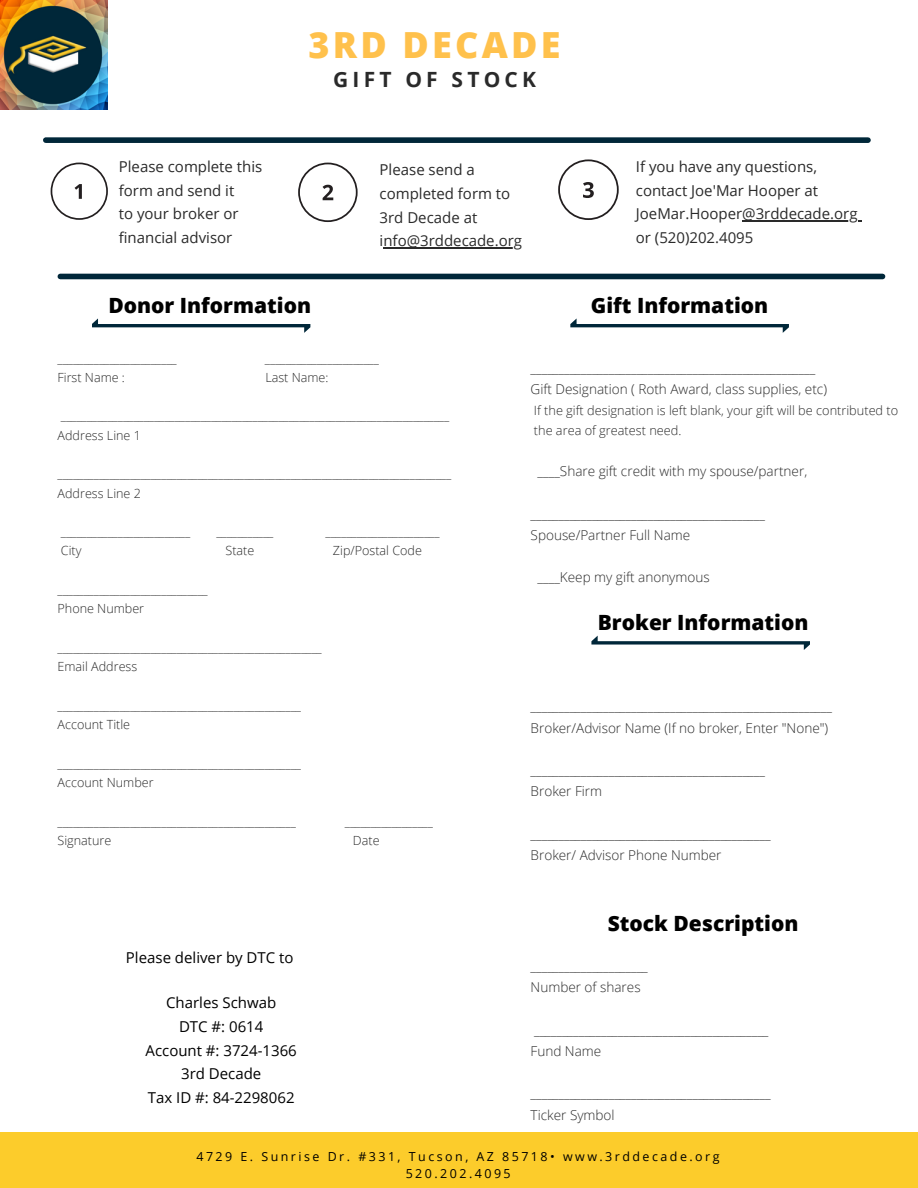
<style>
.page{position:relative;width:918px;height:1188px;background:#fff}
.page>*{position:absolute;margin:0;border:0;box-sizing:border-box;transform-origin:0 0}
.t1{font:800 36px "Open Sans";letter-spacing:.09em;color:#ffc14c}
.t2{font:800 21px "Open Sans";color:#000}
.t3{font:700 21px "Open Sans";letter-spacing:.2em;color:#2a2a2a}
.t4{font:15px/23.7px "Open Sans";color:#2a2a2a}
.t5{font:15px "Open Sans";color:#000}
.t6{font:300 13.65px "Open Sans";color:#2a2a2a}
.t7{font:300 12.75px "Open Sans";color:#2a2a2a}
.t8{font:300 12.6px "Open Sans";color:#2a2a2a}
.t9{font:12.45px "Open Sans";letter-spacing:.2em;color:#000}
</style>
<div class="page">
<div style="left:0;top:1132px;width:918px;height:56px;background:#fccc2b"></div>
<img style="left:0;top:0;width:107px;height:109px">
<svg style="left:51px;top:163px;width:57px;height:57px"></svg>
<svg style="left:298px;top:163px;width:60px;height:59px"></svg>
<svg style="left:558px;top:159px;width:61px;height:61px"></svg>
<hr style="left:383px;top:247px;width:139px;height:1px;background:#2a2a2a">
<div style="left:46px;top:137px;width:822px;height:6px;background:#002739"></div>
<div style="left:60px;top:274px;width:823px;height:5px;background:#002739"></div>
<hr style="left:742px;top:221px;width:116px;height:1px;background:#2a2a2a">
<svg style="left:92px;top:318px;width:218px;height:15px"></svg>
<svg style="left:570px;top:318px;width:219px;height:15px"></svg>
<svg style="left:591px;top:636px;width:219px;height:14px"></svg>
<p class="t4" style="left:119px;top:155px;width:145px">Please complete this form and send it</p>
<p class="t4" style="left:119px;top:202px;width:121px">to your broker or financial advisor</p>
<p class="t1" style="left:309px;top:20px;width:253px">3RD DECADE</p>
<p class="t3" style="left:333px;top:64px;width:204px">GIFT OF STOCK</p>
<p class="t4" style="left:380px;top:158px;width:132px">Please send a completed form to</p>
<p class="t4" style="left:380px;top:205px;width:144px">3rd Decade at info@3rddecade.org</p>
<p class="t2" style="left:108px;top:290px;width:204px">Donor Information</p>
<p class="t4" style="left:636px;top:155px;width:183px">If you have any questions,</p>
<p class="t4" style="left:636px;top:178px;width:223px">contact Joe'Mar Hooper at<br>JoeMar.Hooper@3rddecade.org</p>
<p class="t4" style="left:636px;top:225px;width:119px">or (520)202.4095</p>
<p class="t2" style="left:591px;top:290px;width:179px">Gift Information</p>
<p class="t8" style="left:58px;top:349px;width:121px">_______________________</p>
<p class="t8" style="left:265px;top:349px;width:115px">______________________</p>
<p class="t8" style="left:58px;top:368px;width:69px">First Name :</p>
<p class="t8" style="left:265px;top:368px;width:65px">Last Name:</p>
<p class="t8" style="left:61px;top:407px;width:390px">___________________________________________________________________________</p>
<p class="t8" style="left:58px;top:426px;width:85px">Address Line 1</p>
<p class="t8" style="left:58px;top:465px;width:395px">____________________________________________________________________________</p>
<p class="t8" style="left:58px;top:484px;width:85px">Address Line 2</p>
<p class="t8" style="left:61px;top:523px;width:131px">_________________________</p>
<p class="t8" style="left:216px;top:523px;width:58px">___________</p>
<p class="t8" style="left:326px;top:523px;width:115px">______________________</p>
<p class="t8" style="left:61px;top:542px;width:22px">City</p>
<p class="t8" style="left:225px;top:542px;width:30px">State</p>
<p class="t8" style="left:333px;top:542px;width:91px">Zip/Postal Code</p>
<p class="t8" style="left:58px;top:581px;width:152px">_____________________________</p>
<p class="t8" style="left:58px;top:600px;width:88px">Phone Number</p>
<p class="t8" style="left:58px;top:638px;width:266px">___________________________________________________</p>
<p class="t8" style="left:58px;top:658px;width:81px">Email Address</p>
<p class="t8" style="left:58px;top:696px;width:245px">_______________________________________________</p>
<p class="t8" style="left:58px;top:716px;width:74px">Account Title</p>
<p class="t8" style="left:58px;top:754px;width:245px">_______________________________________________</p>
<p class="t8" style="left:58px;top:773px;width:98px">Account Number</p>
<p class="t8" style="left:58px;top:812px;width:240px">______________________________________________</p>
<p class="t8" style="left:345px;top:812px;width:90px">_________________</p>
<p class="t8" style="left:58px;top:831px;width:55px">Signature</p>
<p class="t8" style="left:353px;top:831px;width:28px">Date</p>
<p class="t5" style="left:126px;top:947px;width:169px">Please deliver by DTC to</p>
<p class="t5" style="left:166px;top:992px;width:112px">Charles Schwab</p>
<p class="t5" style="left:179px;top:1016px;width:86px">DTC #: 0614</p>
<p class="t5" style="left:146px;top:1040px;width:153px">Account #: 3724-1366</p>
<p class="t5" style="left:181px;top:1063px;width:82px">3rd Decade</p>
<p class="t5" style="left:148px;top:1087px;width:148px">Tax ID #: 84-2298062</p>
<p class="t6" style="left:531px;top:359px;width:286px">___________________________________________________</p>
<p class="t6" style="left:531px;top:380px;width:298px">Gift Designation ( Roth Award, class supplies, etc)</p>
<p class="t7" style="left:534px;top:401px;width:366px">If the gift designation is left blank, your gift will be contributed to</p>
<p class="t7" style="left:534px;top:421px;width:149px">the area of greatest need.</p>
<p class="t6" style="left:538px;top:462px;width:271px">____Share gift credit with my spouse/partner,</p>
<p class="t6" style="left:531px;top:504px;width:236px">__________________________________________</p>
<p class="t6" style="left:531px;top:525px;width:161px">Spouse/Partner Full Name</p>
<p class="t6" style="left:538px;top:568px;width:174px">____Keep my gift anonymous</p>
<p class="t2" style="left:598px;top:607px;width:212px">Broker Information</p>
<p class="t6" style="left:531px;top:697px;width:303px">______________________________________________________</p>
<p class="t6" style="left:531px;top:718px;width:299px">Broker/Advisor Name (If no broker, Enter "None")</p>
<p class="t6" style="left:531px;top:761px;width:236px">__________________________________________</p>
<p class="t6" style="left:531px;top:782px;width:73px">Broker Firm</p>
<p class="t6" style="left:531px;top:824px;width:241px">___________________________________________</p>
<p class="t6" style="left:531px;top:846px;width:192px">Broker/ Advisor Phone Number</p>
<p class="t2" style="left:608px;top:908px;width:192px">Stock Description</p>
<p class="t6" style="left:531px;top:956px;width:119px">_____________________</p>
<p class="t6" style="left:531px;top:978px;width:112px">Number of shares</p>
<p class="t6" style="left:534px;top:1020px;width:236px">__________________________________________</p>
<p class="t6" style="left:531px;top:1041px;width:72px">Fund Name</p>
<p class="t6" style="left:531px;top:1084px;width:241px">___________________________________________</p>
<p class="t6" style="left:531px;top:1105px;width:86px">Ticker Symbol</p>
<p class="t9" style="left:196px;top:1148px;width:525px">4729 E. Sunrise Dr. #331, Tucson, AZ 85718• www.3rddecade.org</p>
<p class="t9" style="left:406px;top:1165px;width:107px">520.202.4095</p>
</div>
